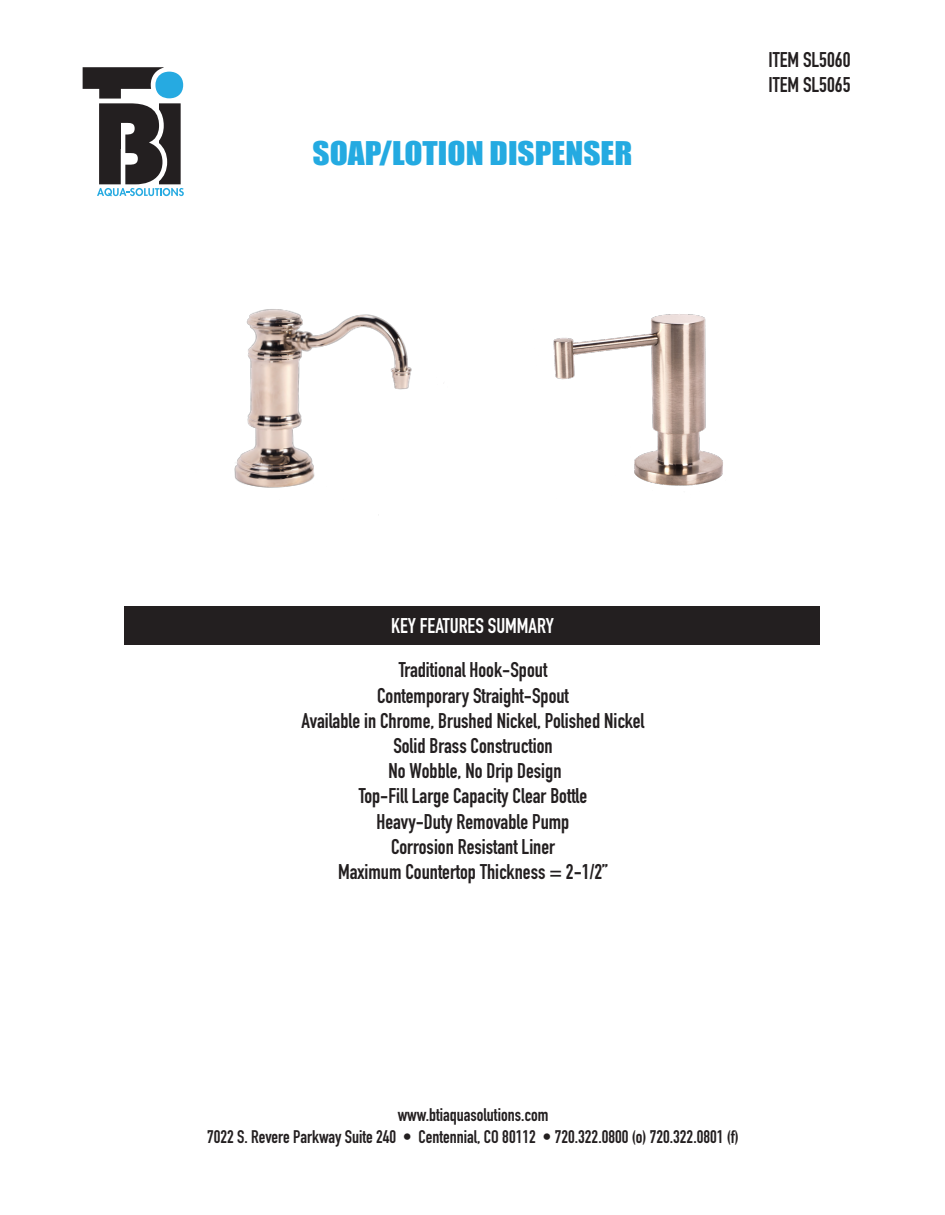
<style>
.page{position:relative;width:945px;height:1215px;background:#fff}
.page>*{position:absolute;margin:0;border:0;box-sizing:border-box;transform-origin:0 0}
.t1{font:30px "Impact";color:#24aae1;scale:1.11 1}
.t2{font:700 21px/25.2px "DIN Condensed";color:#231f20}
.t3{font:700 21px "DIN Condensed";color:#fff}
.t4{font:700 18px/21.6px "DIN Condensed";color:#231f20;text-align:center}
</style>
<div class="page">
<svg style="left:83px;top:67px;width:101px;height:129px"></svg>
<img style="left:234px;top:309px;width:178px;height:206px">
<img style="left:553px;top:314px;width:170px;height:172px">
<div style="left:125px;top:606px;width:695px;height:39px;background:#231f20"></div>
<h1 class="t1" style="left:313px;top:130px;width:290px">SOAP/LOTION DISPENSER</h1>
<p class="t2" style="left:768px;top:47px;width:84px">ITEM SL5060<br>ITEM SL5065</p>
<p class="t3" style="left:391px;top:612px;width:164px">KEY FEATURES SUMMARY</p>
<p class="t2" style="left:302px;top:657px;width:344px;text-align:center">Traditional Hook-Spout<br>Contemporary Straight-Spout<br>Available in Chrome, Brushed Nickel, Polished Nickel<br>Solid Brass Construction<br>No Wobble, No Drip Design<br>Top-Fill Large Capacity Clear Bottle<br>Heavy-Duty Removable Pump<br>Corrosion Resistant Liner<br>Maximum Countertop Thickness = 2-1/2”</p>
<p class="t4" style="left:207px;top:1104px;width:533px">www.btiaquasolutions.com<br>7022 S. Revere Parkway Suite 240 • Centennial, CO 80112 • 720.322.0800 (o) 720.322.0801 (f)</p>
</div>
